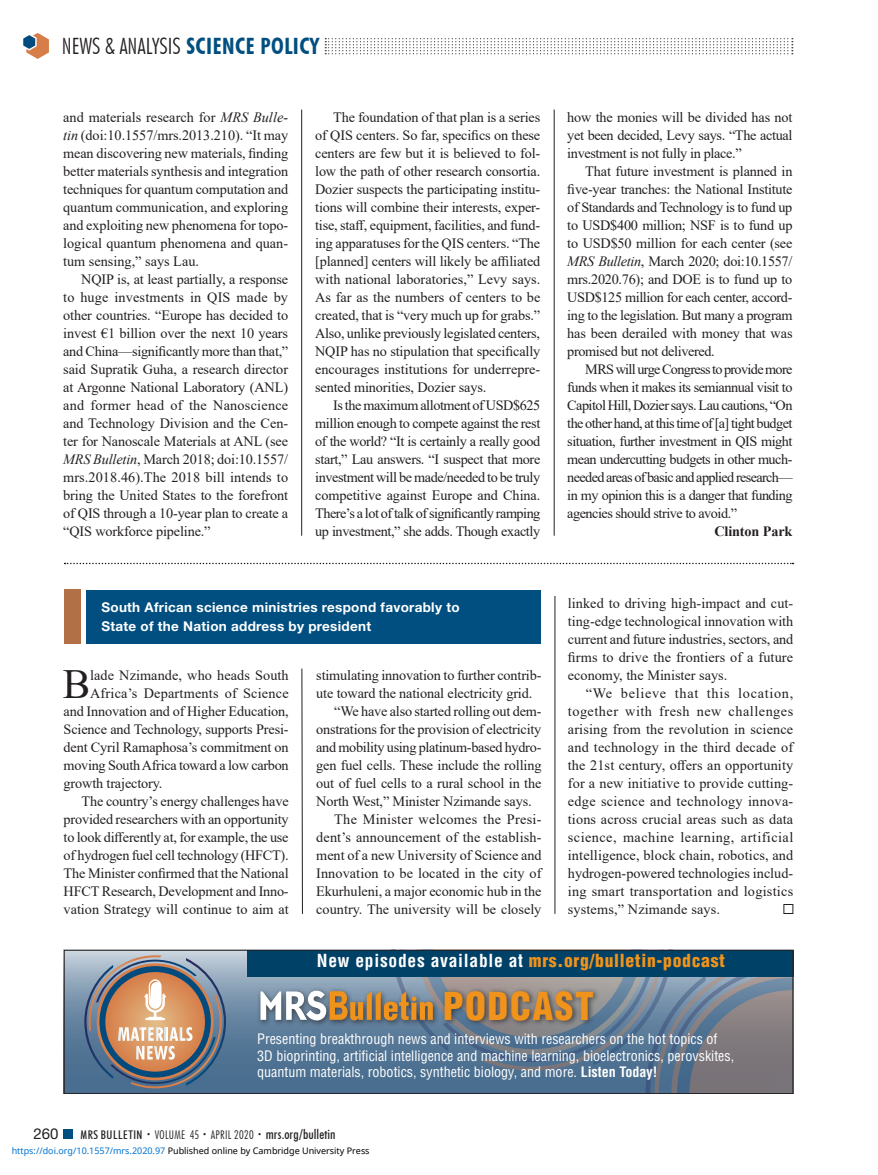
<style>
.page{position:relative;width:878px;height:1175px;background:#fff}
.page>*{position:absolute;margin:0;border:0;box-sizing:border-box;transform-origin:0 0}
.Drop_Cap{font:41.4px "Times New Roman";color:#231f20}
.t1{font:900 condensed 37.65px "Helvetica LT Std";letter-spacing:.04em;color:#f0931c}
.t2{font:300 condensed 22.5px "Futura BT";color:#231f20}
.t3{font:900 condensed 17.55px "Helvetica LT Std";letter-spacing:.04em;color:#f0931c}
.t4{font:15px "Helvetica Neue LT Std";color:#231f20}
.Body_Text_9_5_x_12_F{font:14.25px/18px "Times New Roman";letter-spacing:-.01em;color:#231f20;text-align:justify}
.Drop_Cap-2{font:14.25px "Times New Roman";letter-spacing:-.01em;color:#231f20}
.Body_Text_9_5_x_12_F-2{font:14.25px "Times New Roman";letter-spacing:.01em;color:#231f20}
.Drop_Cap-3{font:14.25px "Times New Roman";letter-spacing:.015em;color:#231f20}
.Body_Text_9_5_x_12_F-3{font:14.25px "Times New Roman";letter-spacing:.02em;color:#231f20}
.author{font:700 14.25px "Times New Roman";letter-spacing:-.01em;color:#231f20}
.t5{font:condensed 14.1px/17px "Helvetica LT Std";color:#fff}
.t6{font:700 13.5px/18px "Helvetica Neue LT Std";letter-spacing:.02em;color:#fff}
.t7{font:300 condensed 12px "Futura BT";letter-spacing:.03em;color:#231f20}
.t8{font:9px "Noto Sans";color:#000}
.s1{font-weight:700;color:#014f80}
.s2{font-style:italic}
.s3{font-weight:700;color:#fff}
.s4{font-weight:700}
.s5{font-weight:500}
.s6{font-size:7.5px}
.s7{font-weight:500;font-size:13.5px}
.s8{color:#0172cf}
</style>
<div class="page">
<div style="left:63px;top:1130px;width:9px;height:8px;background:#014f80"></div>
<svg style="left:325px;top:38px;width:467px;height:16px"></svg>
<svg style="left:23px;top:33px;width:26px;height:26px"></svg>
<hr style="left:301px;top:110px;width:1px;height:426px;background:#231f20">
<hr style="left:554px;top:110px;width:1px;height:426px;background:#231f20">
<svg style="left:301px;top:668px;width:2px;height:246px"></svg>
<hr style="left:554px;top:596px;width:1px;height:318px;background:#231f20">
<svg style="left:65px;top:562px;width:728px;height:2px"></svg>
<div style="left:86px;top:590px;width:455px;height:53px;background:#014f80"></div>
<div style="left:64px;top:590px;width:16px;height:54px;background:#b17045"></div>
<div style="left:783px;top:904px;width:10px;height:10px;border:1px solid #231f20"></div>
<svg style="left:66px;top:952px;width:194px;height:140px;background:#6f8ca6"></svg>
<svg style="left:260px;top:976px;width:531px;height:116px;background:#6c7c8d"></svg>
<svg style="left:84px;top:955px;width:142px;height:133px;background:#988b85"></svg>
<div style="left:247px;top:950px;width:546px;height:26px;background:#004167"></div>
<div style="left:64px;top:950px;width:729px;height:144px;border:1px solid #231f20"></div>
<h3 class="t2" style="left:62px;top:32px;width:258px">NEWS &amp; ANALYSIS <span class="s1">SCIENCE POLICY</span></h3>
<p class="Body_Text_9_5_x_12_F" style="left:63px;top:107px;width:226px">and materials research for <span class="s2">MRS Bulle&shy;tin</span> (doi:10.1557/mrs.2013.210). “It may mean discovering new materials, finding better materials synthesis and integration techniques for quantum computation and quantum communication, and exploring and exploiting new phenomena for topo&shy;logical quantum phenomena and quan&shy;tum sensing,” says Lau.</p>
<p class="Body_Text_9_5_x_12_F" style="left:63px;top:269px;width:226px;text-indent:18px">NQIP is, at least partially, a response to huge investments in QIS made by other countries. “Europe has decided to invest €1 billion over the next 10 years and China—significantly more than that,” said Supratik Guha, a research director at Argonne National Laboratory (ANL) and former head of the Nanoscience and Technology Division and the Cen&shy;ter for Nanoscale Materials at ANL (see <span class="s2">MRS Bulletin</span>, March 2018; doi:10.1557/ mrs.2018.46).The 2018 bill intends to bring the United States to the forefront of QIS through a 10-year plan to create a “QIS workforce pipeline.”</p>
<p class="Body_Text_9_5_x_12_F" style="left:315px;top:107px;width:227px;text-indent:18px">The foundation of that plan is a series of QIS centers. So far, specifics on these centers are few but it is believed to fol&shy;low the path of other research consortia.<br>Dozier suspects the participating institu&shy;tions will combine their interests, exper&shy;tise, staff, equipment, facilities, and fund&shy;ing apparatuses for the QIS centers. “The [planned] centers will likely be affiliated with national laboratories,” Levy says.<br>As far as the numbers of centers to be created, that is “very much up for grabs.” Also, unlike previously legislated centers, NQIP has no stipulation that specifically encourages institutions for underrepre&shy;sented minorities, Dozier says.</p>
<p class="Body_Text_9_5_x_12_F" style="left:315px;top:395px;width:227px;text-indent:18px">Is the maximum allotment of USD$625 million enough to compete against the rest of the world? “It is certainly a really good start,” Lau answers. “I suspect that more investment will be made/needed to be truly competitive against Europe and China.<br>There’s a lot of talk of significantly ramping up investment,” she adds. Though exactly</p>
<p class="t6" style="left:101px;top:598px;width:359px">South African science ministries respond favorably to<br>State of the Nation address by president</p>
<p class="Drop_Cap" style="left:63px;top:654px;width:29px">B</p>
<p class="Drop_Cap-2" style="left:90px;top:665px;width:200px">lade Nzimande, who heads South</p>
<p class="Drop_Cap-3" style="left:90px;top:683px;width:200px">Africa’s Departments of Science</p>
<p class="Drop_Cap-2" style="left:64px;top:701px;width:227px">and Innovation and of Higher Education,</p>
<p class="Drop_Cap-2" style="left:64px;top:719px;width:226px">Science and Technology, supports Presi-</p>
<p class="Drop_Cap-2" style="left:64px;top:737px;width:227px">dent Cyril Ramaphosa’s commitment on</p>
<p class="Drop_Cap-2" style="left:64px;top:755px;width:227px">moving South Africa toward a low carbon</p>
<p class="Drop_Cap-2" style="left:64px;top:773px;width:100px">growth trajectory.</p>
<p class="Body_Text_9_5_x_12_F" style="left:64px;top:791px;width:227px;text-indent:18px">The country’s energy challenges have provided researchers with an opportunity to look differently at, for example, the use of hydrogen fuel cell technology (HFCT).<br>The Minister confirmed that the National HFCT Research, Development and Inno&shy;vation Strategy will continue to aim at</p>
<p class="Body_Text_9_5_x_12_F" style="left:316px;top:665px;width:226px">stimulating innovation to further contrib-</p>
<p class="Body_Text_9_5_x_12_F" style="left:316px;top:683px;width:217px">ute toward the national electricity grid.</p>
<p class="Body_Text_9_5_x_12_F" style="left:334px;top:701px;width:209px">“We have also started rolling out dem-</p>
<p class="Body_Text_9_5_x_12_F" style="left:316px;top:719px;width:226px">onstrations for the provision of electricity</p>
<p class="Body_Text_9_5_x_12_F" style="left:316px;top:737px;width:226px">and mobility using platinum-based hydro-</p>
<p class="Body_Text_9_5_x_12_F" style="left:316px;top:755px;width:227px">gen fuel cells. These include the rolling</p>
<p class="Body_Text_9_5_x_12_F" style="left:316px;top:773px;width:226px">out of fuel cells to a rural school in the</p>
<p class="Body_Text_9_5_x_12_F" style="left:316px;top:791px;width:217px">North West,” Minister Nzimande says.</p>
<p class="Body_Text_9_5_x_12_F-3" style="left:334px;top:809px;width:209px">The Minister welcomes the Presi-</p>
<p class="Body_Text_9_5_x_12_F-2" style="left:316px;top:827px;width:226px">dent’s announcement of the establish-</p>
<p class="Body_Text_9_5_x_12_F" style="left:316px;top:845px;width:227px">ment of a new University of Science and</p>
<p class="Body_Text_9_5_x_12_F" style="left:316px;top:863px;width:227px">Innovation to be located in the city of</p>
<p class="Body_Text_9_5_x_12_F" style="left:316px;top:881px;width:227px">Ekurhuleni, a major economic hub in the</p>
<p class="Body_Text_9_5_x_12_F" style="left:316px;top:899px;width:227px">country. The university will be closely</p>
<p class="Body_Text_9_5_x_12_F" style="left:567px;top:107px;width:227px">how the monies will be divided has not yet been decided, Levy says. “The actual investment is not fully in place.”</p>
<p class="Body_Text_9_5_x_12_F" style="left:567px;top:161px;width:227px;text-indent:18px">That future investment is planned in five-year tranches: the National Institute of Standards and Technology is to fund up to USD$400 million; NSF is to fund up to USD$50 million for each center (see <span class="s2">MRS Bulletin</span>, March 2020; doi:10.1557/ mrs.2020.76); and DOE is to fund up to USD$125 million for each center, accord&shy;ing to the legislation. But many a program has been derailed with money that was promised but not delivered.</p>
<p class="Body_Text_9_5_x_12_F" style="left:567px;top:359px;width:227px;text-indent:18px">MRS will urge Congress to provide more funds when it makes its semiannual visit to Capitol Hill, Dozier says. Lau cautions, “On the other hand, at this time of [a] tight budget situation, further investment in QIS might mean undercutting budgets in other much&shy;needed areas of basic and applied research— in my opinion this is a danger that funding agencies should strive to avoid.”</p>
<p class="author" style="left:714px;top:521px;width:80px">Clinton Park</p>
<p class="Body_Text_9_5_x_12_F" style="left:568px;top:593px;width:227px">linked to driving high-impact and cut&shy;ting-edge technological innovation with current and future industries, sectors, and firms to drive the frontiers of a future economy, the Minister says.</p>
<p class="Body_Text_9_5_x_12_F" style="left:568px;top:683px;width:227px;text-indent:18px">“We believe that this location, together with fresh new challenges arising from the revolution in science and technology in the third decade of the 21st century, offers an opportunity for a new initiative to provide cutting&shy;edge science and technology innova&shy;tions across crucial areas such as data science, machine learning, artificial intelligence, block chain, robotics, and hydrogen-powered technologies includ&shy;ing smart transportation and logistics systems,” Nzimande says.</p>
<p class="t3" style="left:317px;top:950px;width:409px"><span class="s3">New episodes available at</span> mrs.org/bulletin-podcast</p>
<p class="t1" style="left:443px;top:981px;width:153px">PODCAST</p>
<p class="t5" style="left:257px;top:1030px;width:478px">Presenting breakthrough news and interviews with researchers on the hot topics of<br>3D bioprinting, artificial intelligence and machine learning, bioelectronics, perovskites, quantum materials, robotics, synthetic biology, and more. <span class="s4">Listen Today!</span></p>
<p class="t4" style="left:33px;top:1124px;width:27px">260</p>
<p class="t7" style="left:81px;top:1127px;width:256px"><span class="s5">MRS BULLETIN</span> <span class="s6">•</span> VOLUME 45 <span class="s6">•</span> APRIL 2020 <span class="s6">•</span> <span class="s7">mrs.org/bulletin</span></p>
<p class="t8" style="left:12px;top:1143px;width:359px"><span class="s8">https://doi.org/10.1557/mrs.2020.97</span> Published online by Cambridge University Press</p>
</div>
